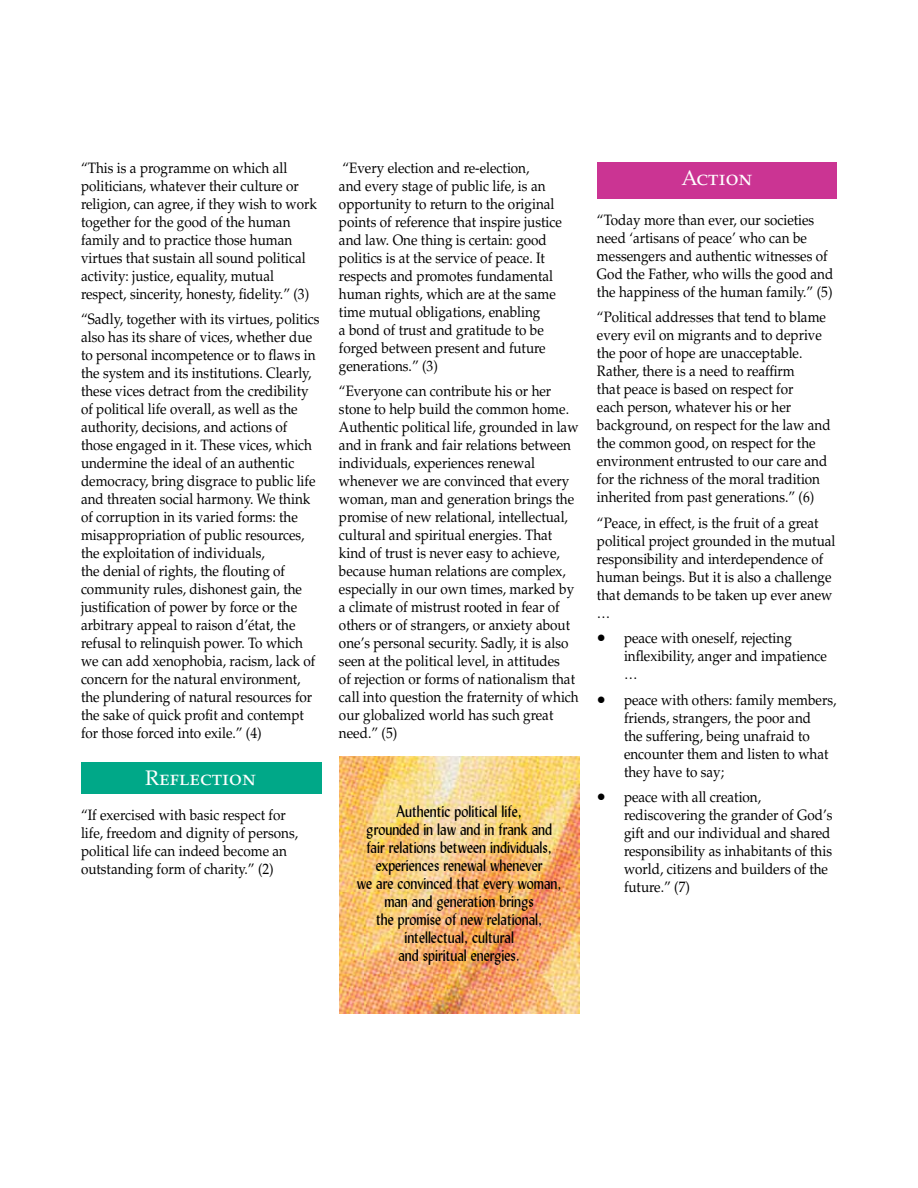
<style>
.page{position:relative;width:918px;height:1188px;background:#fff}
.page>*{position:absolute;margin:0;border:0;box-sizing:border-box;transform-origin:0 0}
.t1{font:21px "Palatino LT Std";color:#fff}
.t2{font:16.5px/18px "Lydian BT";color:#000;text-align:center;scale:.9 1}
.t3{font:15px/18px "Palatino LT Std";color:#000;scale:.9 1}
</style>
<div class="page">
<div style="left:597px;top:162px;width:240px;height:36px;background:#cb3493"></div>
<div style="left:81px;top:762px;width:240px;height:32px;background:#00a888"></div>
<img style="left:339px;top:756px;width:240px;height:257px">
<p class="t3" style="left:81px;top:159px;width:264px">“This is a programme on which all politicians, whatever their culture or religion, can agree, if they wish to work together for the good of the human family and to practice those human virtues that sustain all sound political activity: justice, equality, mutual respect, sincerity, honesty, fidelity.” (3)</p>
<p class="t3" style="left:81px;top:311px;width:267px">“Sadly, together with its virtues, politics also has its share of vices, whether due to personal incompetence or to flaws in the system and its institutions. Clearly, these vices detract from the credibility of political life overall, as well as the authority, decisions, and actions of those engaged in it. These vices, which undermine the ideal of an authentic democracy, bring disgrace to public life and threaten social harmony. We think of corruption in its varied forms: the misappropriation of public resources, the exploitation of individuals,<br>the denial of rights, the flouting of community rules, dishonest gain, the justification of power by force or the arbitrary appeal to raison d’état, the refusal to relinquish power. To which we can add xenophobia, racism, lack of concern for the natural environment, the plundering of natural resources for the sake of quick profit and contempt for those forced into exile.” (4)</p>
<h1 class="t1" style="left:145px;top:766px;width:112px">Reflection</h1>
<p class="t3" style="left:81px;top:806px;width:243px">“If exercised with basic respect for life, freedom and dignity of persons, political life can indeed become an outstanding form of charity.” (2)</p>
<p class="t3" style="left:339px;top:159px;width:249px">“Every election and re-election,<br>and every stage of public life, is an opportunity to return to the original points of reference that inspire justice and law. One thing is certain: good politics is at the service of peace. It respects and promotes fundamental human rights, which are at the same time mutual obligations, enabling<br>a bond of trust and gratitude to be forged between present and future generations.” (3)</p>
<p class="t3" style="left:339px;top:383px;width:268px">“Everyone can contribute his or her stone to help build the common home.<br>Authentic political life, grounded in law and in frank and fair relations between individuals, experiences renewal whenever we are convinced that every woman, man and generation brings the promise of new relational, intellectual, cultural and spiritual energies. That kind of trust is never easy to achieve, because human relations are complex, especially in our own times, marked by a climate of mistrust rooted in fear of others or of strangers, or anxiety about one’s personal security. Sadly, it is also seen at the political level, in attitudes<br>of rejection or forms of nationalism that call into question the fraternity of which our globalized world has such great need.” (5)</p>
<p class="t2" style="left:357px;top:803px;width:229px">Authentic political life,<br>grounded in law and in frank and fair relations between individuals, experiences renewal whenever<br>we are convinced that every woman, man and generation brings<br>the promise of new relational, intellectual, cultural<br>and spiritual energies.</p>
<h1 class="t1" style="left:681px;top:166px;width:73px">Action</h1>
<p class="t3" style="left:597px;top:211px;width:264px">“Today more than ever, our societies need ‘artisans of peace’ who can be messengers and authentic witnesses of God the Father, who wills the good and the happiness of the human family.” (5)</p>
<p class="t3" style="left:597px;top:308px;width:261px">“Political addresses that tend to blame every evil on migrants and to deprive the poor of hope are unacceptable.<br>Rather, there is a need to reaffirm<br>that peace is based on respect for<br>each person, whatever his or her background, on respect for the law and the common good, on respect for the environment entrusted to our care and for the richness of the moral tradition inherited from past generations.” (6)</p>
<p class="t3" style="left:597px;top:514px;width:267px">“Peace, in effect, is the fruit of a great political project grounded in the mutual responsibility and interdependence of human beings. But it is also a challenge that demands to be taken up ever anew …</p>
<p class="t3" style="left:624px;top:629px;width:227px;text-indent:-27px">• peace with oneself, rejecting inflexibility, anger and impatience …</p>
<p class="t3" style="left:624px;top:691px;width:238px;text-indent:-27px">• peace with others: family members, friends, strangers, the poor and<br>the suffering, being unafraid to encounter them and listen to what they have to say;</p>
<p class="t3" style="left:624px;top:788px;width:233px;text-indent:-27px">• peace with all creation, rediscovering the grander of God’s gift and our individual and shared responsibility as inhabitants of this world, citizens and builders of the future.” (7)</p>
</div>
